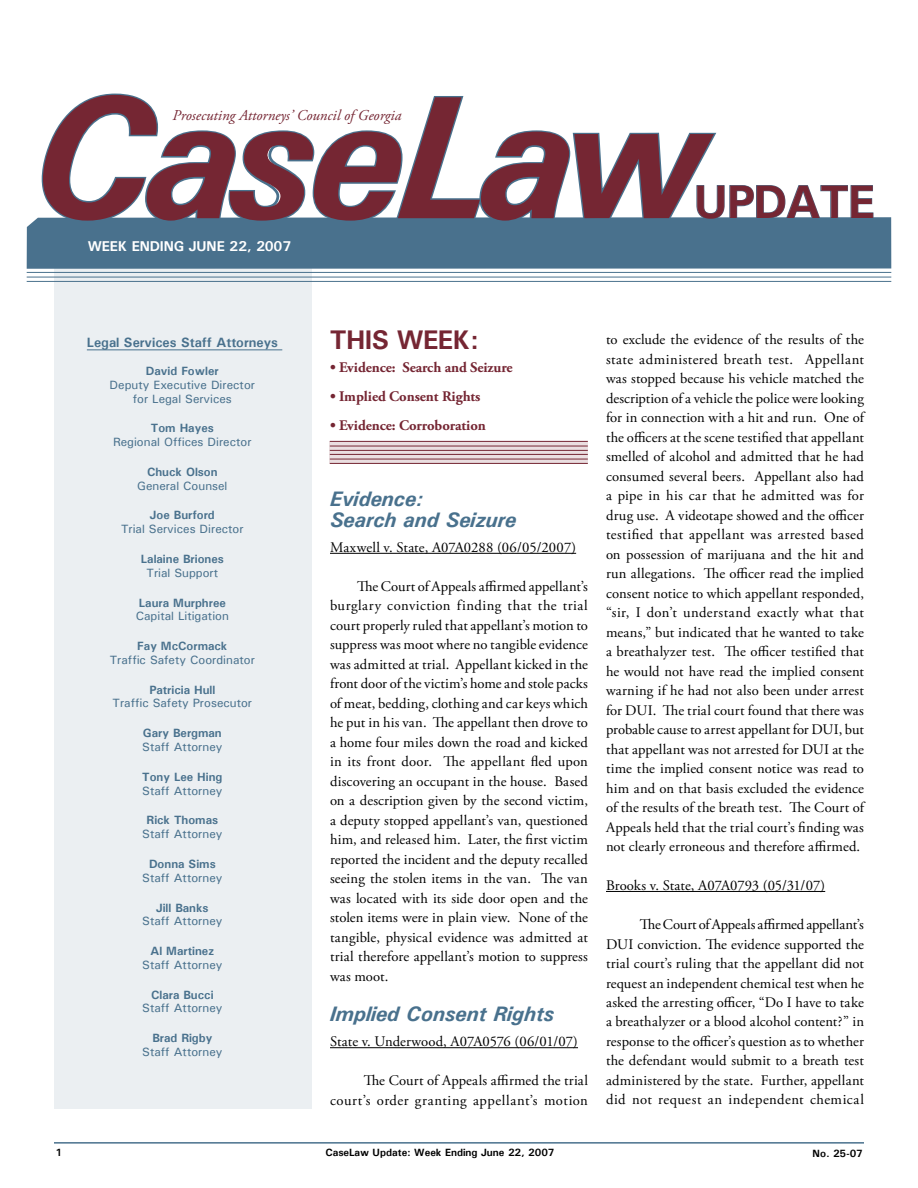
<style>
.page{position:relative;width:918px;height:1188px;background:#fff}
.page>*{position:absolute;margin:0;border:0;box-sizing:border-box;transform-origin:0 0}
.t1{font:italic 700 175.8px "Univers";letter-spacing:-.055em;color:#752633}
.t2{font:700 47.1px "Univers";letter-spacing:-.025em;color:#752633}
.t3{font:700 27px "Univers";letter-spacing:-.025em;color:#752633}
.Subtitle{font:italic 700 21px/21px "Univers";color:#49718d}
.t4{font:italic 15px "Adobe Garamond Pro";color:#752633}
.Body_Copy{font:14.55px/19.5px "Adobe Garamond Pro";letter-spacing:.01em;color:#000;text-align:justify}
.Table_of_Contents{font:700 14.55px "Adobe Garamond Pro";letter-spacing:-.005em;color:#752633}
.t5{font:700 14.25px "Univers";letter-spacing:-.01em;color:#fff}
.t6{font:700 13.5px "Univers";color:#49718d}
.t7{font:500 12px/13.8px "Univers";color:#49718d;text-align:center}
.t8{font:700 12px/13.8px "Univers";color:#49718d;text-align:center}
.t9{font:700 10.5px "Univers";color:#000}
.s1{font-weight:700}
.s2{font-weight:500}
</style>
<div class="page">
<hr style="left:54px;top:1142px;width:810px;height:2px;background:#49718d">
<div style="left:54px;top:228px;width:258px;height:880px;background:#ebeff2"></div>
<hr style="left:87px;top:350px;width:195px;height:1px;background:#49718d">
<div style="left:27px;top:217px;width:864px;height:52px;background:#49718d"></div>
<hr style="left:27px;top:272px;width:864px;height:1px;background:#49718d">
<hr style="left:27px;top:277px;width:864px;height:1px;background:#49718d">
<hr style="left:27px;top:281px;width:864px;height:1px;background:#49718d">
<svg style="left:40px;top:93px;width:834px;height:130px"></svg>
<svg style="left:330px;top:442px;width:258px;height:21px;background:#e1d0d3"></svg>
<hr style="left:330px;top:441px;width:258px;height:1px;background:#752633">
<hr style="left:330px;top:446px;width:258px;height:1px;background:#752633">
<hr style="left:330px;top:450px;width:258px;height:1px;background:#752633">
<hr style="left:330px;top:454px;width:258px;height:1px;background:#752633">
<hr style="left:330px;top:459px;width:258px;height:1px;background:#752633">
<hr style="left:330px;top:463px;width:258px;height:1px;background:#752633">
<hr style="left:330px;top:553px;width:246px;height:1px;background:#000">
<hr style="left:330px;top:1047px;width:248px;height:1px;background:#000">
<hr style="left:606px;top:891px;width:219px;height:1px;background:#000">
<p class="t1" style="left:30px;top:46px;width:681px">CaseLaw</p>
<p class="t5" style="left:88px;top:237px;width:205px">WEEK ENDING JUNE 22, 2007</p>
<p class="t4" style="left:172px;top:107px;width:230px">Prosecuting Attorneys’ Council of Georgia</p>
<p class="t2" style="left:694px;top:172px;width:182px">UPDATE</p>
<p class="t6" style="left:87px;top:334px;width:193px">Legal Services Staff Attorneys</p>
<p class="t7" style="left:110px;top:364px;width:147px"><span class="s1">David Fowler<br></span>Deputy Executive Director for Legal Services</p>
<p class="t7" style="left:113px;top:421px;width:140px"><span class="s1">Tom Hayes<br></span>Regional Offices Director</p>
<p class="t7" style="left:137px;top:465px;width:92px"><span class="s1">Chuck Olson<br></span>General Counsel</p>
<p class="t7" style="left:121px;top:508px;width:124px"><span class="s1">Joe Burford<br></span>Trial Services Director</p>
<p class="t8" style="left:141px;top:552px;width:85px">Lalaine Briones<br><span class="s2">Trial Support</span></p>
<p class="t7" style="left:136px;top:595px;width:95px;text-align:left"><span class="s1">Laura Murphree<br></span>Capital Litigation</p>
<p class="t7" style="left:110px;top:639px;width:147px"><span class="s1">Fay McCormack<br></span>Traffic Safety Coordinator</p>
<p class="t7" style="left:113px;top:682px;width:141px"><span class="s1">Patricia Hull<br></span>Traffic Safety Prosecutor</p>
<p class="t7" style="left:142px;top:726px;width:82px;text-align:left"><span class="s1">Gary Bergman<br></span>Staff Attorney</p>
<p class="t7" style="left:142px;top:770px;width:82px;text-align:left"><span class="s1">Tony Lee Hing<br></span>Staff Attorney</p>
<p class="t7" style="left:142px;top:813px;width:82px"><span class="s1">Rick Thomas<br></span>Staff Attorney</p>
<p class="t7" style="left:142px;top:857px;width:82px"><span class="s1">Donna Sims<br></span>Staff Attorney</p>
<p class="t7" style="left:142px;top:900px;width:82px"><span class="s1">Jill Banks<br></span>Staff Attorney</p>
<p class="t7" style="left:142px;top:944px;width:82px"><span class="s1">Al Martinez<br></span>Staff Attorney</p>
<p class="t7" style="left:142px;top:987px;width:82px"><span class="s1">Clara Bucci<br></span>Staff Attorney</p>
<p class="t7" style="left:142px;top:1031px;width:82px"><span class="s1">Brad Rigby<br></span>Staff Attorney</p>
<p class="t3" style="left:330px;top:322px;width:150px">THIS WEEK:</p>
<p class="Table_of_Contents" style="left:330px;top:359px;width:184px">• Evidence: Search and Seizure</p>
<p class="Table_of_Contents" style="left:330px;top:388px;width:152px">• Implied Consent Rights</p>
<p class="Table_of_Contents" style="left:330px;top:417px;width:157px">• Evidence: Corroboration</p>
<p class="Subtitle" style="left:330px;top:488px;width:188px">Evidence:<br>Search and Seizure</p>
<p class="Body_Copy" style="left:330px;top:538px;width:248px">Maxwell v. State, A07A0288 (06/05/2007)</p>
<p class="Body_Copy" style="left:330px;top:577px;width:260px;text-indent:27px">The Court of Appeals affirmed appellant’s burglary conviction finding that the trial court properly ruled that appellant’s motion to suppress was moot where no tangible evidence was admitted at trial. Appellant kicked in the front door of the victim’s home and stole packs of meat, bedding, clothing and car keys which he put in his van. The appellant then drove to a home four miles down the road and kicked in its front door. The appellant fled upon discovering an occupant in the house. Based on a description given by the second victim, a deputy stopped appellant’s van, questioned him, and released him. Later, the first victim reported the incident and the deputy recalled seeing the stolen items in the van. The van was located with its side door open and the stolen items were in plain view. None of the tangible, physical evidence was admitted at trial therefore appellant’s motion to suppress was moot.</p>
<p class="Subtitle" style="left:330px;top:1003px;width:226px">Implied Consent Rights</p>
<p class="Body_Copy" style="left:330px;top:1032px;width:250px">State v. Underwood, A07A0576 (06/01/07)</p>
<p class="Body_Copy" style="left:330px;top:1071px;width:259px;text-align:right">The Court of Appeals affirmed the trial court’s order granting appellant’s motion</p>
<p class="Body_Copy" style="left:606px;top:330px;width:260px">to exclude the evidence of the results of the state administered breath test. Appellant was stopped because his vehicle matched the description of a vehicle the police were looking for in connection with a hit and run. One of the officers at the scene testified that appellant smelled of alcohol and admitted that he had consumed several beers. Appellant also had a pipe in his car that he admitted was for drug use. A videotape showed and the officer testified that appellant was arrested based on possession of marijuana and the hit and run allegations. The officer read the implied consent notice to which appellant responded, “sir, I don’t understand exactly what that means,” but indicated that he wanted to take a breathalyzer test. The officer testified that he would not have read the implied consent warning if he had not also been under arrest for DUI. The trial court found that there was probable cause to arrest appellant for DUI, but that appellant was not arrested for DUI at the time the implied consent notice was read to him and on that basis excluded the evidence of the results of the breath test. The Court of Appeals held that the trial court’s finding was not clearly erroneous and therefore affirmed.</p>
<p class="Body_Copy" style="left:606px;top:876px;width:221px">Brooks v. State, A07A0793 (05/31/07)</p>
<p class="Body_Copy" style="left:606px;top:915px;width:260px;text-indent:34px">The Court of Appeals affirmed appellant’s DUI conviction. The evidence supported the trial court’s ruling that the appellant did not request an independent chemical test when he asked the arresting officer, “Do I have to take a breathalyzer or a blood alcohol content?” in response to the officer’s question as to whether the defendant would submit to a breath test administered by the state. Further, appellant did not request an independent chemical</p>
<p class="t9" style="left:56px;top:1146px;width:8px">1</p>
<p class="t9" style="left:326px;top:1146px;width:230px">CaseLaw Update: Week Ending June 22, 2007</p>
<p class="t9" style="left:813px;top:1147px;width:52px">No. 25-07</p>
</div>
